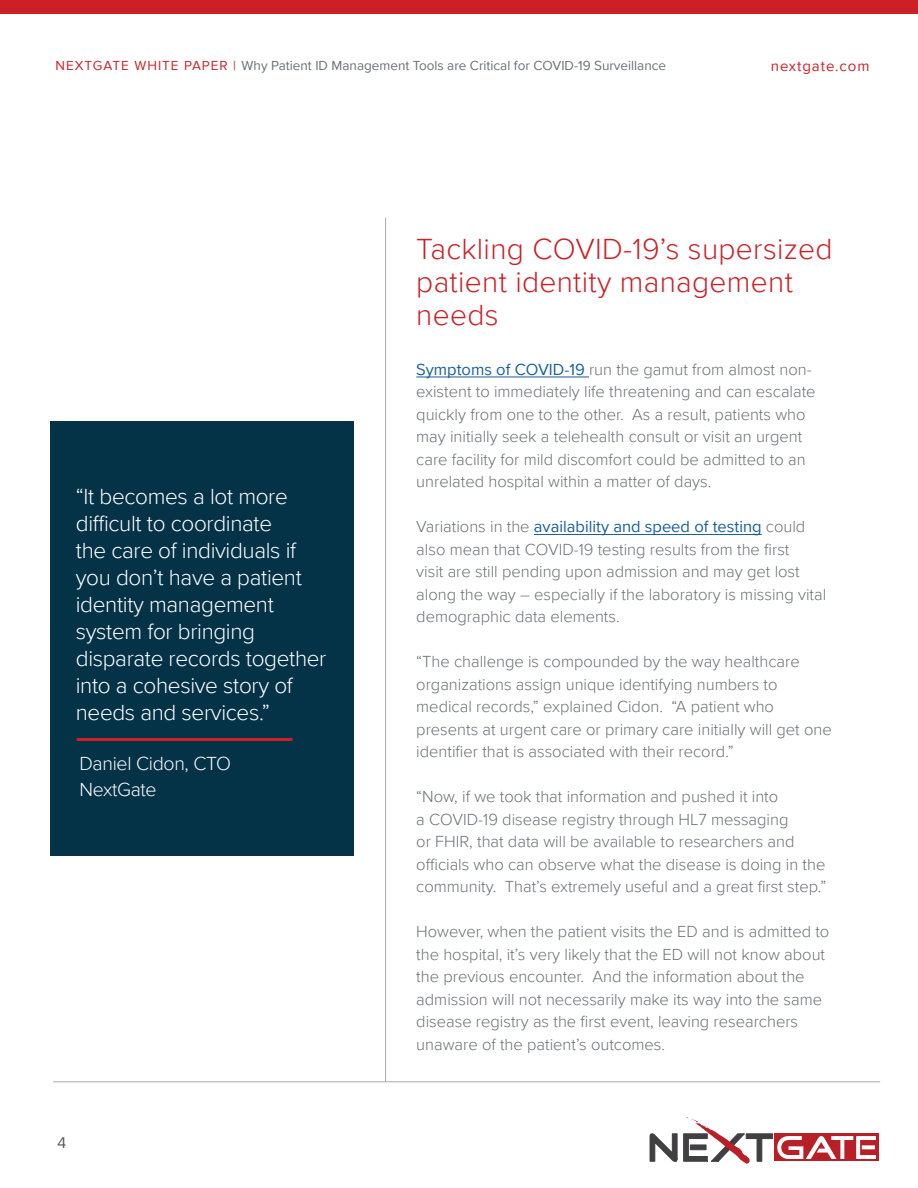
<style>
.page{position:relative;width:918px;height:1188px;background:#fff}
.page>*{position:absolute;margin:0;border:0;box-sizing:border-box;transform-origin:0 0}
.t1{font:300 30px/33px "Proxima Nova";letter-spacing:.01em;color:#cd2026}
.t2{font:300 22.5px/27px "Proxima Nova";letter-spacing:-.015em;color:#fff}
.t3{font:300 19.5px/25.5px "Proxima Nova";letter-spacing:-.015em;color:#fff}
.t4{font:300 16.5px/22.5px "Proxima Nova";color:#6b6e75}
.t5{font:16.5px "Breuer Text";color:#57585a}
.t6{font:15px "Proxima Nova";letter-spacing:.06em;color:#cd2026}
.t7{font:13.5px "Proxima Nova";color:#6b6e75}
.s1{color:#cd2026}
.s2{font-weight:400;color:#175d9e}
</style>
<div class="page">
<div style="left:0;top:0;width:918px;height:14px;background:#cd2026"></div>
<svg style="left:649px;top:1116px;width:227px;height:48px"></svg>
<div style="left:50px;top:422px;width:304px;height:434px;background:#043247"></div>
<hr style="left:53px;top:1081px;width:827px;height:1px;background:#a8a9ad">
<hr style="left:385px;top:218px;width:1px;height:864px;background:#a8a9ad">
<hr style="left:416px;top:377px;width:173px;height:1px;background:#175d9e">
<hr style="left:534px;top:534px;width:228px;height:1px;background:#175d9e">
<hr style="left:77px;top:738px;width:216px;height:3px;background:#cd2026">
<p class="t7" style="left:56px;top:55px;width:612px"><span class="s1">NEXTGATE WHITE PAPER |</span> Why Patient ID Management Tools are Critical for COVID-19 Surveillance</p>
<p class="t6" style="left:771px;top:55px;width:100px">nextgate.com</p>
<h2 class="t2" style="left:76px;top:482px;width:252px">“It becomes a lot more difficult to coordinate<br>the care of individuals if you don’t have a patient identity management system for bringing disparate records together into a cohesive story of needs and services.”</h2>
<p class="t3" style="left:79px;top:750px;width:153px">Daniel Cidon, CTO<br>NextGate</p>
<p class="t5" style="left:57px;top:1134px;width:11px">4</p>
<h1 class="t1" style="left:416px;top:230px;width:418px">Tackling COVID-19’s supersized patient identity management needs</h1>
<p class="t4" style="left:416px;top:357px;width:401px"><span class="s2">Symptoms of COVID-19</span> run the gamut from almost non&shy;existent to immediately life threatening and can escalate quickly from one to the other. As a result, patients who may initially seek a telehealth consult or visit an urgent care facility for mild discomfort could be admitted to an unrelated hospital within a matter of days.</p>
<p class="t4" style="left:416px;top:515px;width:411px">Variations in the <span class="s2">availability and speed of testing</span> could also mean that COVID-19 testing results from the first<br>visit are still pending upon admission and may get lost along the way – especially if the laboratory is missing vital demographic data elements.</p>
<p class="t4" style="left:416px;top:650px;width:417px">“The challenge is compounded by the way healthcare organizations assign unique identifying numbers to medical records,” explained Cidon. “A patient who presents at urgent care or primary care initially will get one identifier that is associated with their record.”</p>
<p class="t4" style="left:416px;top:785px;width:411px">“Now, if we took that information and pushed it into<br>a COVID-19 disease registry through HL7 messaging<br>or FHIR, that data will be available to researchers and officials who can observe what the disease is doing in the community. That’s extremely useful and a great first step.”</p>
<p class="t4" style="left:416px;top:920px;width:415px">However, when the patient visits the ED and is admitted to the hospital, it’s very likely that the ED will not know about the previous encounter. And the information about the admission will not necessarily make its way into the same disease registry as the first event, leaving researchers unaware of the patient’s outcomes.</p>
</div>
